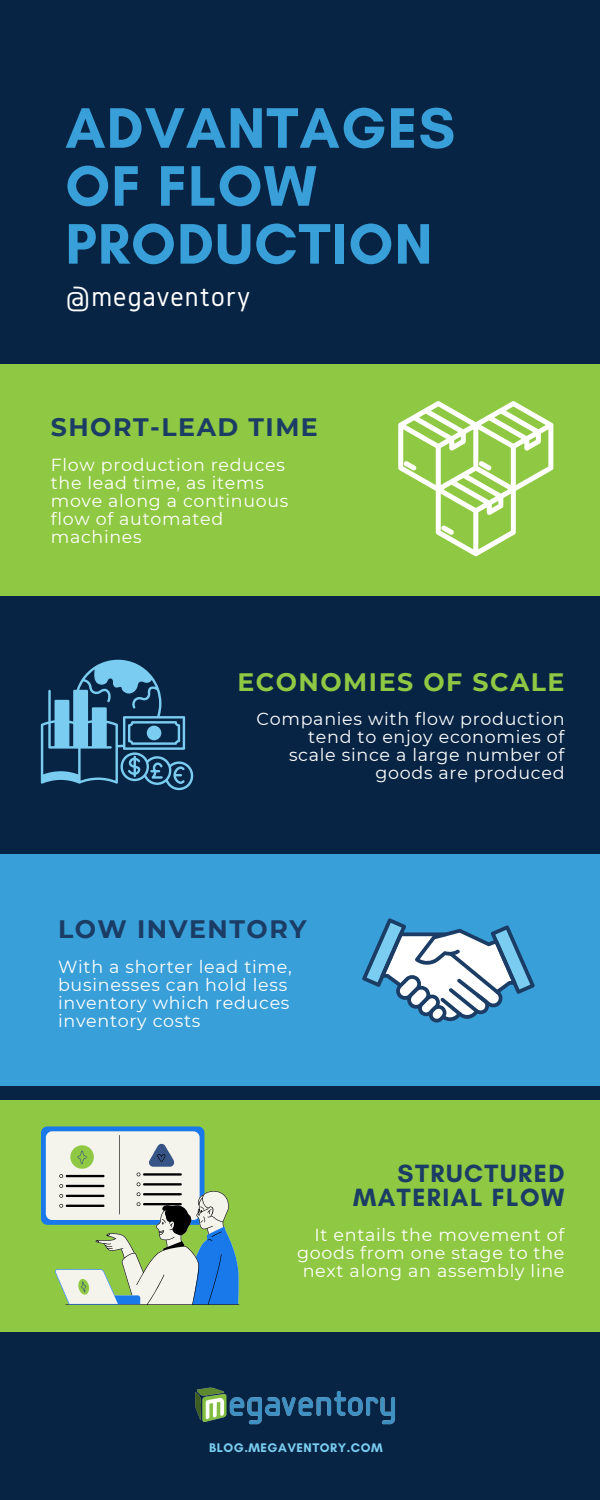
<style>
.page{position:relative;width:600px;height:1500px;background:#072444}
.page>*{position:absolute;margin:0;border:0;box-sizing:border-box;transform-origin:0 0}
.t1{font:700 58.2px/58px "Glacial Indifference";letter-spacing:.02em;color:#389fd9}
.t2{font:29.1px "Gidole";letter-spacing:.04em;color:#fff}
.t3{font:700 25.5px/24.5px "Glacial Indifference";letter-spacing:.06em;color:#1b3c65;text-align:right}
.t4{font:700 25.2px "Montserrat";letter-spacing:.06em;color:#1b3c65}
.t5{font:700 25.2px "Montserrat";letter-spacing:.06em;color:#8fc842}
.t6{font:17.5px/18px "Montserrat";letter-spacing:.04em;color:#fff}
.t7{font:700 12.7px "Glacial Indifference";letter-spacing:.04em;color:#7acdf1}
</style>
<div class="page">
<div style="left:0;top:364px;width:600px;height:231px;background:#8fc842"></div>
<div style="left:0;top:855px;width:600px;height:231px;background:#389fd9"></div>
<div style="left:0;top:1100px;width:600px;height:232px;background:#8fc842"></div>
<svg style="left:362px;top:918px;width:173px;height:104px"></svg>
<svg style="left:398px;top:401px;width:155px;height:155px"></svg>
<img style="left:195px;top:1387px;width:201px;height:38px">
<svg style="left:41px;top:660px;width:153px;height:130px"></svg>
<div style="left:41px;top:1126px;width:163px;height:99px;background:#1979eb;border-radius:6px"></div>
<div style="left:46px;top:1131px;width:154px;height:89px;background:#f4f4ed;border-radius:6px"></div>
<svg style="left:55px;top:1135px;width:184px;height:170px"></svg>
<p class="t1" style="left:65px;top:98px;width:391px">ADVANTAGES<br>OF FLOW<br>PRODUCTION</p>
<p class="t2" style="left:65px;top:280px;width:186px">@megaventory</p>
<p class="t4" style="left:51px;top:412px;width:269px">SHORT-LEAD TIME</p>
<p class="t6" style="left:51px;top:455px;width:239px">Flow production reduces the lead time, as items move along a continuous flow of automated machines</p>
<p class="t5" style="left:237px;top:666px;width:329px">ECONOMIES OF SCALE</p>
<p class="t6" style="left:257px;top:710px;width:310px;text-align:right">Companies with flow production tend to enjoy economies of<br>scale since a large number of goods are produced</p>
<p class="t4" style="left:58px;top:914px;width:250px">LOW INVENTORY</p>
<p class="t6" style="left:58px;top:958px;width:235px">With a shorter lead time, businesses can hold less inventory which reduces inventory costs</p>
<p class="t3" style="left:353px;top:1161px;width:213px">STRUCTURED<br>MATERIAL FLOW</p>
<p class="t6" style="left:297px;top:1226px;width:269px;text-align:right">It entails the movement of goods from one stage to the next along an assembly line</p>
<p class="t7" style="left:209px;top:1440px;width:175px">BLOG.MEGAVENTORY.COM</p>
</div>
